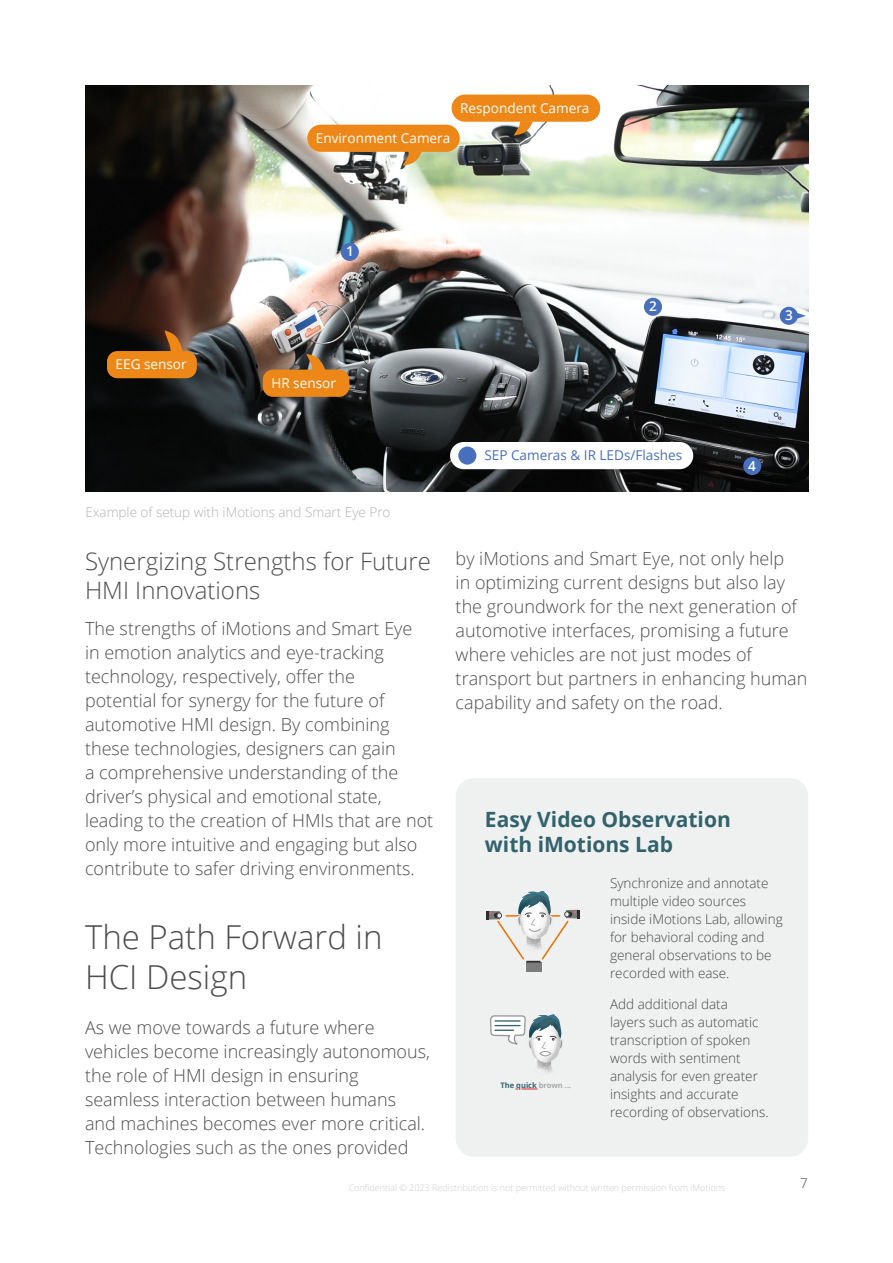
<style>
.page{position:relative;width:893px;height:1263px;background:#fff}
.page>*{position:absolute;margin:0;border:0;box-sizing:border-box;transform-origin:0 0}
.Headline_2{font:300 33px/39.6px "Open Sans";color:#4d4d4d}
.Headline_3{font:300 24px/28.8px "Open Sans";color:#4d4d4d}
.t1{font:700 21px/25.5px "Open Sans";color:#32626c}
.Body{font:300 18px/24px "Open Sans";color:#4d4d4d}
.t2{font:300 13.5px/18px "Open Sans";color:#454849}
.t3{font:13.5px "Open Sans";color:#fff}
.Figure_Description_and_notes{font:300 13.5px "Open Sans";color:#b3b3b3}
.t4{font:13.5px "Open Sans";color:#486fbc}
.t5{font:600 13.5px "Open Sans";color:#fff}
.t6{font:300 13.5px "Open Sans";color:#4d4d4d}
.t7{font:300 9px "Open Sans";color:#ccc}
.t8{font:700 7.5px "Open Sans";color:#37626f}
.s1{color:#a9a9a9}
</style>
<div class="page">
<img style="left:85px;top:85px;width:723px;height:407px">
<div style="left:307px;top:125px;width:153px;height:27px;background:#ed8717;border-radius:14px"></div>
<svg style="left:403px;top:151px;width:19px;height:15px"></svg>
<div style="left:452px;top:95px;width:148px;height:27px;background:#ed8717;border-radius:13px"></div>
<svg style="left:514px;top:121px;width:19px;height:15px"></svg>
<div style="left:450px;top:442px;width:243px;height:27px;background:#fff;border-radius:14px"></div>
<div style="left:263px;top:370px;width:86px;height:27px;background:#ed8717;border-radius:10px"></div>
<svg style="left:306px;top:354px;width:19px;height:16px"></svg>
<div style="left:107px;top:351px;width:90px;height:27px;background:#ed8717;border-radius:10px"></div>
<svg style="left:165px;top:330px;width:19px;height:21px"></svg>
<div style="left:341px;top:243px;width:18px;height:18px;background:#486fbc;border-radius:50%"></div>
<div style="left:644px;top:298px;width:18px;height:18px;background:#486fbc;border-radius:50%"></div>
<div style="left:780px;top:307px;width:18px;height:18px;background:#486fbc;border-radius:50%"></div>
<div style="left:458px;top:446px;width:18px;height:19px;background:#486fbc;border-radius:50%"></div>
<div style="left:743px;top:457px;width:18px;height:18px;background:#486fbc;border-radius:50%"></div>
<svg style="left:797px;top:312px;width:9px;height:7px"></svg>
<div style="left:456px;top:778px;width:352px;height:379px;background:#eff0f0;border-radius:18px"></div>
<div style="left:526px;top:962px;width:15px;height:10px;background:#7c7c7c"></div>
<svg style="left:486px;top:891px;width:94px;height:71px"></svg>
<svg style="left:490px;top:1014px;width:73px;height:76px"></svg>
<p class="t3" style="left:316px;top:129px;width:136px">Environment Camera</p>
<p class="t3" style="left:460px;top:99px;width:131px">Respondent Camera</p>
<p class="t3" style="left:116px;top:355px;width:73px">EEG sensor</p>
<p class="t5" style="left:346px;top:242px;width:9px">1</p>
<p class="t3" style="left:271px;top:374px;width:66px">HR sensor</p>
<p class="Figure_Description_and_notes" style="left:85px;top:503px;width:307px">Example of setup with iMotions and Smart Eye Pro</p>
<p class="t5" style="left:649px;top:297px;width:9px">2</p>
<p class="t4" style="left:484px;top:446px;width:199px">SEP Cameras &amp; IR LEDs/Flashes</p>
<p class="t5" style="left:785px;top:306px;width:9px">3</p>
<p class="t5" style="left:748px;top:457px;width:9px">4</p>
<p class="Headline_3" style="left:85px;top:546px;width:347px">Synergizing Strengths for Future<br>HMI Innovations</p>
<p class="Body" style="left:85px;top:616px;width:350px">The strengths of iMotions and Smart Eye<br>in emotion analytics and eye-tracking technology, respectively, offer the<br>potential for synergy for the future of automotive HMI design. By combining these technologies, designers can gain<br>a comprehensive understanding of the driver’s physical and emotional state, leading to the creation of HMIs that are not only more intuitive and engaging but also contribute to safer driving environments.</p>
<p class="Headline_2" style="left:85px;top:916px;width:299px">The Path Forward in<br>HCI Design</p>
<p class="Body" style="left:85px;top:1015px;width:346px">As we move towards a future where vehicles become increasingly autonomous, the role of HMI design in ensuring seamless interaction between humans and machines becomes ever more critical.<br>Technologies such as the ones provided</p>
<p class="Body" style="left:456px;top:546px;width:353px">by iMotions and Smart Eye, not only help<br>in optimizing current designs but also lay the groundwork for the next generation of automotive interfaces, promising a future where vehicles are not just modes of transport but partners in enhancing human capability and safety on the road.</p>
<p class="t1" style="left:485px;top:806px;width:247px">Easy Video Observation with iMotions Lab</p>
<p class="t2" style="left:610px;top:874px;width:174px">Synchronize and annotate multiple video sources inside iMotions Lab, allowing for behavioral coding and general observations to be recorded with ease.</p>
<p class="t2" style="left:610px;top:995px;width:160px">Add additional data<br>layers such as automatic transcription of spoken words with sentiment analysis for even greater insights and accurate recording of observations.</p>
<p class="t8" style="left:500px;top:1080px;width:72px">The quick <span class="s1">brown ...</span></p>
<p class="t7" style="left:349px;top:1181px;width:378px">Confidential © 2023 Redistribution is not permitted without written permission from iMotions</p>
<p class="t6" style="left:800px;top:1174px;width:9px">7</p>
</div>
